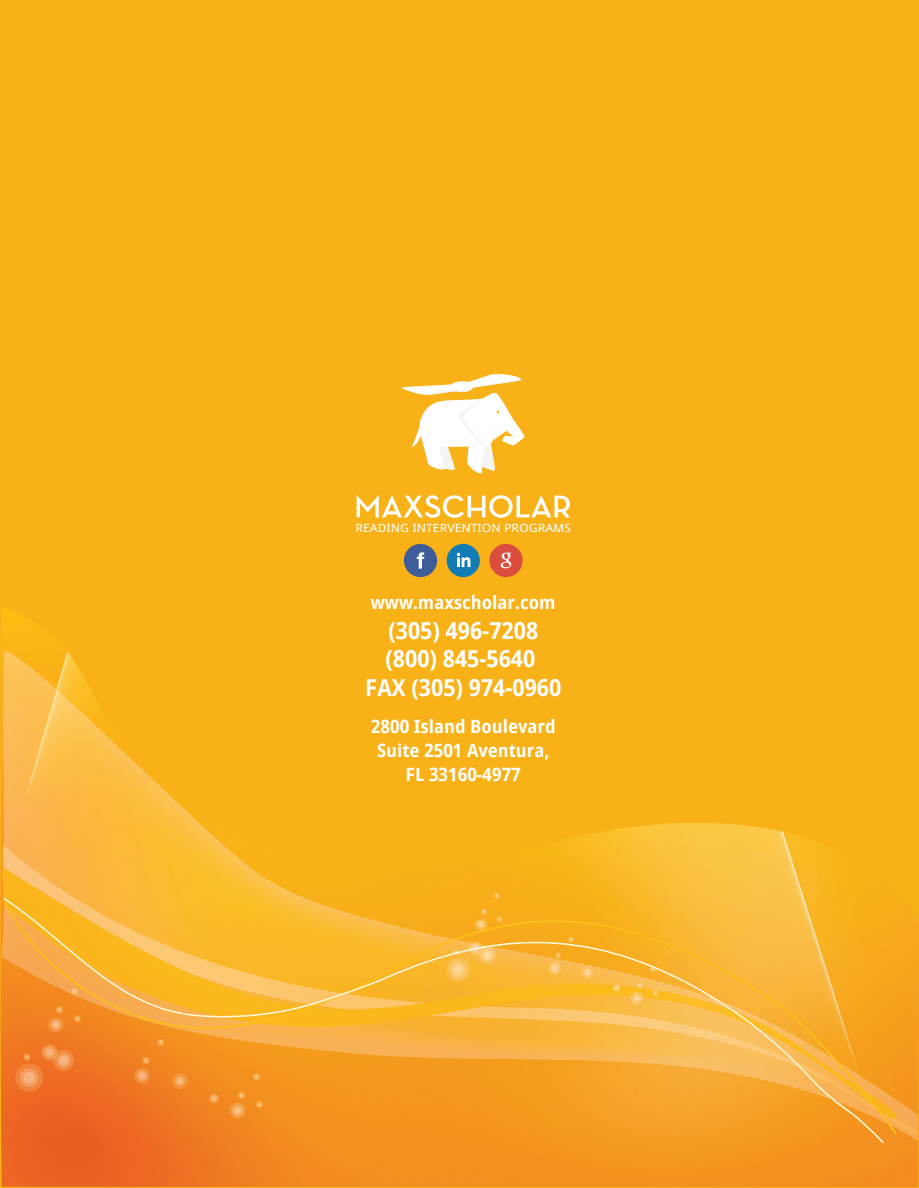
<style>
.page{position:relative;width:919px;height:1188px;background:#fff}
.page>*{position:absolute;margin:0;border:0;box-sizing:border-box;transform-origin:0 0}
.t1{font:700 23.4px/28.5px "Droid Sans";color:#fff;text-align:center;scale:.95 1}
.t2{font:700 18.3px/24.2px "Droid Sans";color:#fff;text-align:center;scale:.95 1}
.t3{font:11.4px "Droid Sans";color:#fff;scale:1.14 1}
</style>
<div class="page">
<div style="left:0;top:0;width:918px;height:1188px;background:#f9b118"></div>
<img style="left:1px;top:607px;width:917px;height:580px">
<img style="left:2px;top:651px;width:107px;height:358px">
<img style="left:109px;top:738px;width:54px;height:108px">
<img style="left:163px;top:789px;width:54px;height:57px">
<img style="left:217px;top:839px;width:54px;height:7px">
<img style="left:883px;top:1135px;width:34px;height:6px">
<img style="left:896px;top:1006px;width:21px;height:129px">
<img style="left:3px;top:845px;width:1px;height:23px">
<img style="left:4px;top:846px;width:421px;height:22px">
<img style="left:3px;top:868px;width:892px;height:30px">
<svg style="left:3px;top:898px;width:880px;height:245px"></svg>
<img style="left:629px;top:996px;width:14px;height:9px">
<svg style="left:652px;top:990px;width:6px;height:6px"></svg>
<svg style="left:649px;top:966px;width:6px;height:6px"></svg>
<svg style="left:612px;top:984px;width:8px;height:8px"></svg>
<svg style="left:630px;top:982px;width:13px;height:21px"></svg>
<img style="left:547px;top:962px;width:15px;height:13px">
<svg style="left:549px;top:964px;width:10px;height:9px"></svg>
<img style="left:579px;top:966px;width:15px;height:13px">
<svg style="left:582px;top:968px;width:10px;height:9px"></svg>
<svg style="left:567px;top:937px;width:7px;height:5px"></svg>
<svg style="left:554px;top:952px;width:7px;height:6px"></svg>
<img style="left:478px;top:947px;width:19px;height:17px">
<img style="left:480px;top:949px;width:14px;height:12px">
<img style="left:444px;top:958px;width:27px;height:24px">
<img style="left:449px;top:962px;width:18px;height:16px">
<svg style="left:452px;top:965px;width:11px;height:10px"></svg>
<img style="left:473px;top:918px;width:15px;height:13px">
<svg style="left:468px;top:942px;width:23px;height:17px"></svg>
<svg style="left:496px;top:916px;width:6px;height:6px"></svg>
<svg style="left:493px;top:893px;width:7px;height:6px"></svg>
<svg style="left:475px;top:909px;width:12px;height:22px"></svg>
<svg style="left:452px;top:949px;width:6px;height:6px"></svg>
<img style="left:229px;top:1103px;width:17px;height:15px">
<svg style="left:232px;top:1105px;width:11px;height:11px"></svg>
<svg style="left:255px;top:1101px;width:8px;height:7px"></svg>
<svg style="left:252px;top:1074px;width:8px;height:6px"></svg>
<svg style="left:209px;top:1094px;width:10px;height:9px"></svg>
<svg style="left:237px;top:1092px;width:8px;height:7px"></svg>
<img style="left:133px;top:1068px;width:18px;height:16px">
<svg style="left:136px;top:1071px;width:12px;height:10px"></svg>
<img style="left:171px;top:1073px;width:18px;height:16px">
<svg style="left:174px;top:1076px;width:12px;height:10px"></svg>
<svg style="left:157px;top:1039px;width:7px;height:7px"></svg>
<svg style="left:142px;top:1057px;width:8px;height:7px"></svg>
<img style="left:53px;top:1050px;width:22px;height:21px">
<img style="left:56px;top:1053px;width:15px;height:15px">
<img style="left:14px;top:1064px;width:31px;height:28px">
<img style="left:19px;top:1068px;width:21px;height:19px">
<svg style="left:23px;top:1072px;width:13px;height:12px"></svg>
<img style="left:47px;top:1017px;width:17px;height:16px">
<svg style="left:50px;top:1020px;width:12px;height:10px"></svg>
<img style="left:41px;top:1045px;width:16px;height:15px">
<svg style="left:44px;top:1047px;width:24px;height:18px"></svg>
<svg style="left:74px;top:1015px;width:7px;height:7px"></svg>
<svg style="left:71px;top:988px;width:7px;height:7px"></svg>
<svg style="left:56px;top:1006px;width:7px;height:7px"></svg>
<svg style="left:23px;top:1054px;width:8px;height:6px"></svg>
<div style="left:446px;top:544px;width:33px;height:33px;background:#127cb5;border-radius:50%"></div>
<svg style="left:456px;top:553px;width:14px;height:14px"></svg>
<div style="left:403px;top:544px;width:34px;height:33px;background:#3d5c98;border-radius:50%"></div>
<svg style="left:416px;top:552px;width:8px;height:17px"></svg>
<div style="left:489px;top:544px;width:33px;height:33px;background:#dd4d3e;border-radius:50%"></div>
<svg style="left:500px;top:552px;width:12px;height:17px"></svg>
<svg style="left:356px;top:495px;width:213px;height:23px"></svg>
<svg style="left:402px;top:374px;width:122px;height:99px"></svg>
<p class="t3" style="left:355px;top:520px;width:191px">READING INTERVENTION PROGRAMS</p>
<p class="t2" style="left:371px;top:590px;width:196px">www.maxscholar.com</p>
<p class="t1" style="left:365px;top:615px;width:208px">(305) 496-7208 (800) 845-5640<br>FAX (305) 974-0960</p>
<p class="t2" style="left:371px;top:714px;width:196px">2800 Island Boulevard<br>Suite 2501 Aventura,<br>FL 33160-4977</p>
</div>
